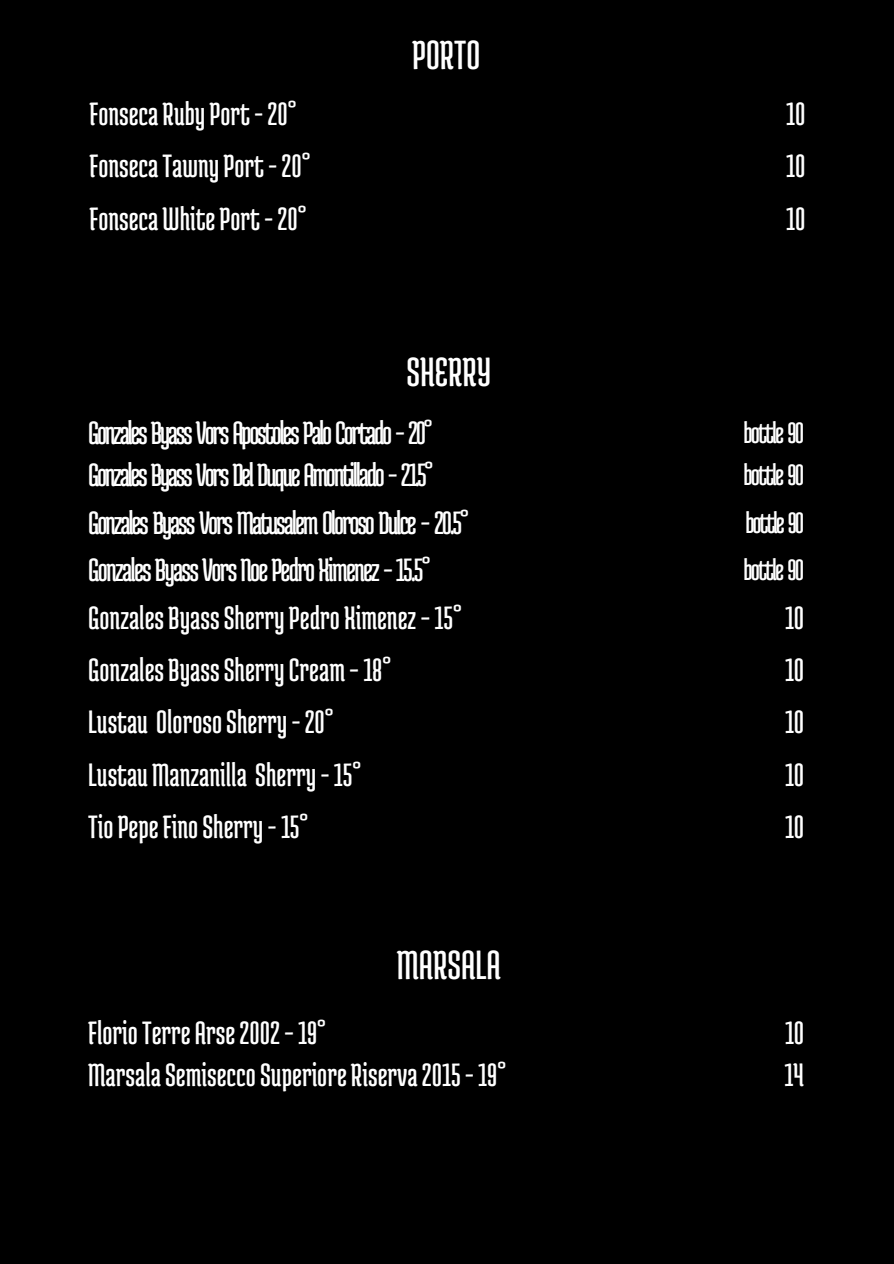
<style>
.page{position:relative;width:894px;height:1264px;background:#fff}
.page>*{position:absolute;margin:0;border:0;box-sizing:border-box;transform-origin:0 0}
.t1{font:43.5px "Medula One";color:#fff}
.t2{font:34.5px "Medula One";color:#fff}
.t3{font:34.5px "Medula One";letter-spacing:-.07em;color:#fff}
.t4{font:34.5px "Medula One";letter-spacing:-.065em;color:#fff}
.t5{font:34.5px "Medula One";letter-spacing:-.05em;color:#fff}
.t6{font:31.5px "Medula One";letter-spacing:-.06em;color:#fff}
</style>
<div class="page">
<div style="left:0;top:0;width:893px;height:1263px;background:#000"></div>
<p class="t1" style="left:412px;top:32px;width:69px">PORTO</p>
<h1 class="t2" style="left:89px;top:96px;width:208px">FonsecaRubyPort-20°</h1>
<p class="t2" style="left:785px;top:96px;width:21px">10</p>
<p class="t2" style="left:89px;top:148px;width:222px">FonsecaTawnyPort-20°</p>
<p class="t2" style="left:785px;top:148px;width:21px">10</p>
<p class="t2" style="left:89px;top:200px;width:218px">FonsecaWhitePort-20°</p>
<p class="t2" style="left:785px;top:200px;width:21px">10</p>
<p class="t1" style="left:406px;top:349px;width:86px">SHERRY</p>
<p class="t3" style="left:88px;top:414px;width:345px">Gonzales Byass Vors Apostoles Palo Cortado – 20°</p>
<h1 class="t6" style="left:743px;top:416px;width:62px">bottle 90</h1>
<p class="t3" style="left:88px;top:457px;width:346px">Gonzales Byass Vors Del Duque Amontilado – 21.5°</p>
<p class="t6" style="left:743px;top:458px;width:62px">bottle 90</p>
<p class="t4" style="left:88px;top:504px;width:382px">Gonzales Byass Vors Matusalem Oloroso Dulce – 20.5°</p>
<p class="t6" style="left:745px;top:506px;width:60px">bottle 90</p>
<p class="t5" style="left:88px;top:551px;width:343px">GonzalesByassVorsNoePedroXimenez–15.5°</p>
<p class="t6" style="left:743px;top:553px;width:62px">bottle 90</p>
<p class="t2" style="left:88px;top:599px;width:375px">GonzalesByassSherryPedroXimenez–15°</p>
<p class="t2" style="left:784px;top:599px;width:21px">10</p>
<p class="t2" style="left:88px;top:651px;width:304px">GonzalesByassSherryCream –18°</p>
<p class="t2" style="left:784px;top:651px;width:21px">10</p>
<p class="t2" style="left:88px;top:704px;width:247px">Lustau OlorosoSherry-20°</p>
<p class="t2" style="left:784px;top:704px;width:21px">10</p>
<p class="t2" style="left:88px;top:756px;width:274px">LustauManzanilla Sherry-15°</p>
<p class="t2" style="left:784px;top:756px;width:21px">10</p>
<p class="t2" style="left:88px;top:809px;width:221px">TioPepeFinoSherry-15°</p>
<p class="t2" style="left:784px;top:809px;width:21px">10</p>
<p class="t1" style="left:397px;top:942px;width:105px">MARSALA</p>
<p class="t2" style="left:88px;top:1015px;width:239px">FlorioTerreArse2002–19°</p>
<p class="t2" style="left:784px;top:1015px;width:21px">10</p>
<h1 class="t2" style="left:88px;top:1056px;width:419px">MarsalaSemiseccoSuperioreRiserva2015-19°</h1>
<p class="t2" style="left:784px;top:1056px;width:21px">14</p>
</div>
